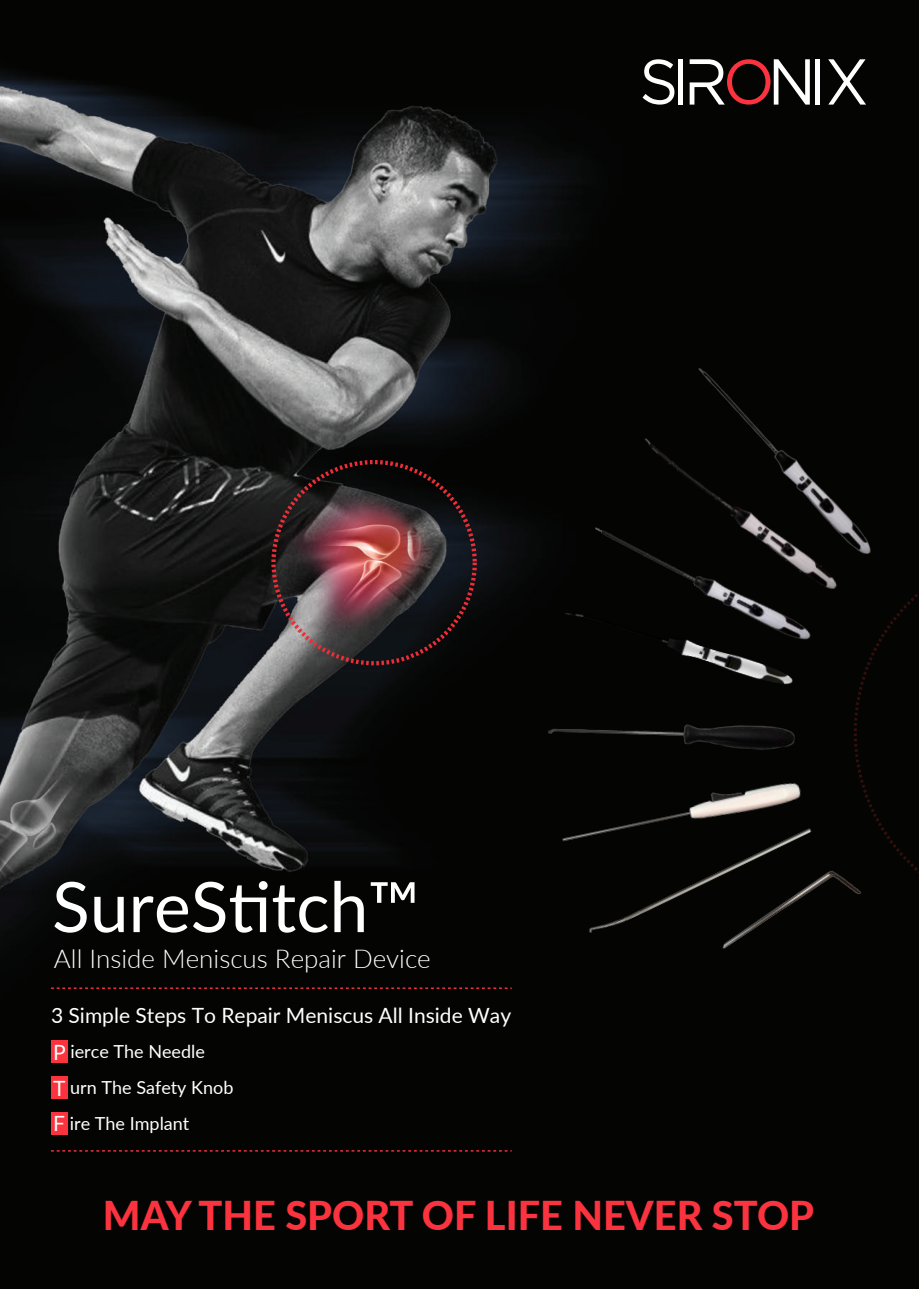
<style>
.page{position:relative;width:919px;height:1289px;background:#fff}
.page>*{position:absolute;margin:0;border:0;box-sizing:border-box;transform-origin:0 0}
.t1{font:69.6px "Lato";color:#fff}
.t2{font:800 39.75px "Lato";color:#fb333e}
.t3{font:300 25.95px "Lato";color:#fff}
.t4{font:21px "Lato";color:#fff}
.t5{font:18px/35.7px "Lato";color:#fff}
.s1{font-size:21px}
</style>
<div class="page">
<div style="left:0;top:0;width:918px;height:1288px;background:#040503"></div>
<img style="left:0;top:72px;width:675px;height:1080px">
<div style="left:271px;top:460px;width:206px;height:205px;border:4px dashed #ed2e36;border-radius:50%"></div>
<svg style="left:858px;top:594px;width:60px;height:277px"></svg>
<svg style="left:642px;top:59px;width:32px;height:46px"></svg>
<div style="left:678px;top:59px;width:5px;height:46px;background:#fff"></div>
<div style="left:815px;top:59px;width:5px;height:46px;background:#fff"></div>
<svg style="left:828px;top:59px;width:38px;height:46px"></svg>
<svg style="left:689px;top:59px;width:120px;height:46px"></svg>
<img style="left:551px;top:808px;width:17px;height:49px">
<img style="left:568px;top:808px;width:244px;height:150px">
<img style="left:711px;top:853px;width:162px;height:105px">
<img style="left:673px;top:316px;width:233px;height:329px">
<img style="left:616px;top:349px;width:258px;height:336px">
<img style="left:551px;top:424px;width:307px;height:344px">
<img style="left:523px;top:501px;width:307px;height:307px">
<div style="left:51px;top:1040px;width:17px;height:22px;background:#fb333e"></div>
<div style="left:51px;top:1076px;width:17px;height:22px;background:#fb333e"></div>
<div style="left:51px;top:1112px;width:17px;height:22px;background:#fb333e"></div>
<svg style="left:51px;top:987px;width:460px;height:1px"></svg>
<svg style="left:51px;top:1150px;width:460px;height:1px"></svg>
<h1 class="t1" style="left:52px;top:857px;width:369px">SureStitch™</h1>
<h3 class="t3" style="left:54px;top:940px;width:378px">All Inside Meniscus Repair Device</h3>
<p class="t4" style="left:51px;top:1000px;width:461px">3 Simple Steps To Repair Meniscus All Inside Way</p>
<p class="t5" style="left:53px;top:1033px;width:182px"><span class="s1">P</span> ierce The Needle<br><span class="s1">T</span> urn The Safety Knob<br><span class="s1">F</span> ire The Implant</p>
<h2 class="t2" style="left:103px;top:1185px;width:712px">MAY THE SPORT OF LIFE NEVER STOP</h2>
</div>
